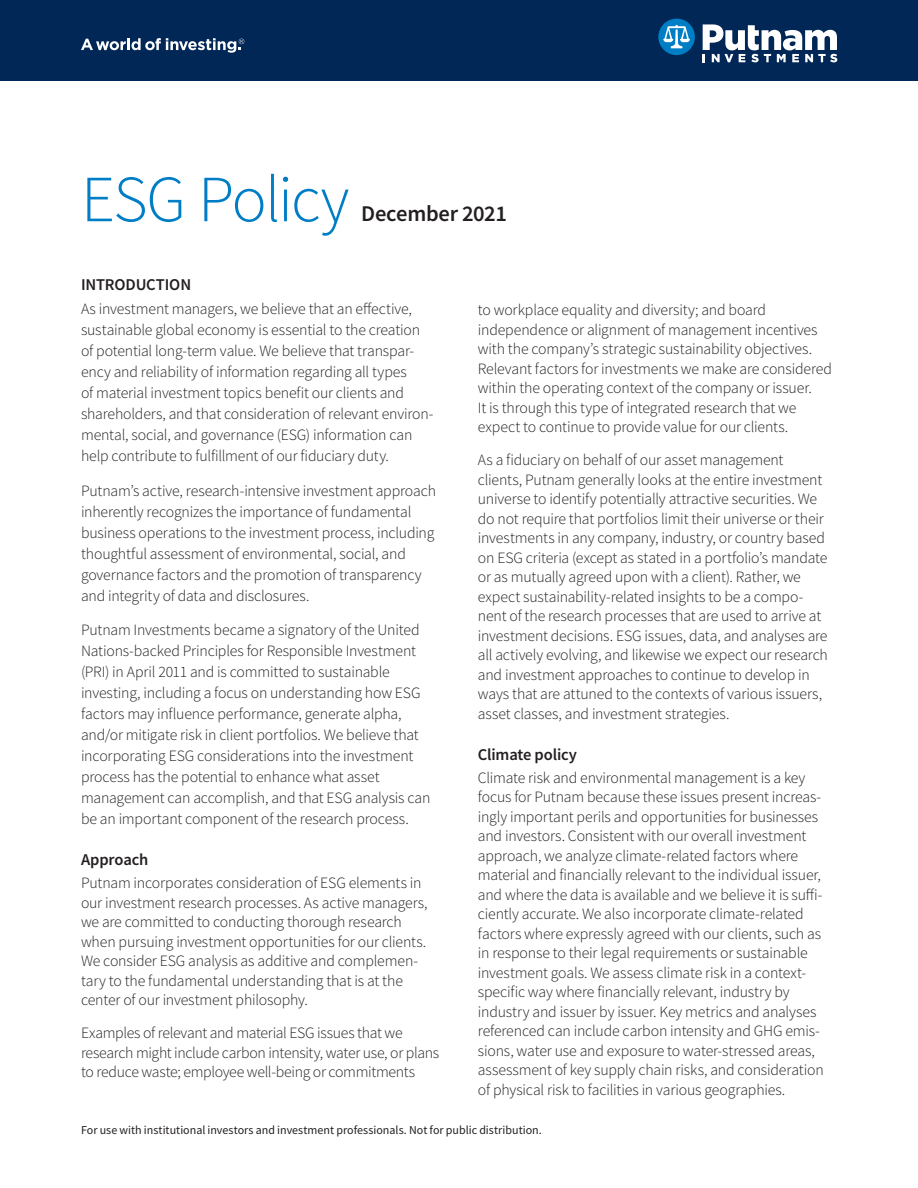
<style>
.page{position:relative;width:918px;height:1188px;background:#fff}
.page>*{position:absolute;margin:0;border:0;box-sizing:border-box;transform-origin:0 0}
.Headline{font:300 66px "Source Sans Pro";letter-spacing:-.03em;color:#007ec5}
.Headline-2{font:600 22.5px "Source Sans Pro";letter-spacing:-.01em;color:#231f20}
.Subhead_2{font:600 16.5px "Source Sans Pro";letter-spacing:-.01em;color:#231f20}
.Body{font:300 15.75px/19.5px "Source Sans Pro";letter-spacing:-.01em;color:#231f20}
.Footnote{font:12px "Source Sans Pro";color:#231f20}
</style>
<div class="page">
<div style="left:0;top:0;width:918px;height:81px;background:#002756"></div>
<svg style="left:658px;top:19px;width:37px;height:36px"></svg>
<svg style="left:703px;top:24px;width:134px;height:38px"></svg>
<svg style="left:81px;top:38px;width:163px;height:15px"></svg>
<p class="Headline" style="left:81px;top:159px;width:270px">ESG Policy</p>
<p class="Headline-2" style="left:361px;top:199px;width:147px">December 2021</p>
<p class="Subhead_2" style="left:81px;top:274px;width:112px">INTRODUCTION</p>
<p class="Body" style="left:81px;top:298px;width:354px;line-height:21px">As investment managers, we believe that an effective, sustainable global economy is essential to the creation of potential long-term value. We believe that transpar&shy;ency and reliability of information regarding all types<br>of material investment topics benefit our clients and shareholders, and that consideration of relevant environ&shy;mental, social, and governance (ESG) information can help contribute to fulfillment of our fiduciary duty.</p>
<p class="Body" style="left:81px;top:480px;width:357px;line-height:21px">Putnam’s active, research-intensive investment approach inherently recognizes the importance of fundamental business operations to the investment process, including thoughtful assessment of environmental, social, and governance factors and the promotion of transparency and integrity of data and disclosures.</p>
<p class="Body" style="left:81px;top:619px;width:351px;line-height:21px">Putnam Investments became a signatory of the United Nations-backed Principles for Responsible Investment (PRI) in April 2011 and is committed to sustainable investing, including a focus on understanding how ESG factors may influence performance, generate alpha, and/or mitigate risk in client portfolios. We believe that incorporating ESG considerations into the investment process has the potential to enhance what asset management can accomplish, and that ESG analysis can be an important component of the research process.</p>
<p class="Subhead_2" style="left:81px;top:849px;width:69px">Approach</p>
<p class="Body" style="left:81px;top:873px;width:348px">Putnam incorporates consideration of ESG elements in our investment research processes. As active managers, we are committed to conducting thorough research when pursuing investment opportunities for our clients.<br>We consider ESG analysis as additive and complemen&shy;tary to the fundamental understanding that is at the center of our investment philosophy.</p>
<p class="Body" style="left:81px;top:1023px;width:360px">Examples of relevant and material ESG issues that we research might include carbon intensity, water use, or plans to reduce waste; employee well-being or commitments</p>
<p class="Body" style="left:478px;top:300px;width:356px">to workplace equality and diversity; and board independence or alignment of management incentives with the company’s strategic sustainability objectives.<br>Relevant factors for investments we make are considered within the operating context of the company or issuer.<br>It is through this type of integrated research that we expect to continue to provide value for our clients.</p>
<p class="Body" style="left:478px;top:450px;width:352px">As a fiduciary on behalf of our asset management clients, Putnam generally looks at the entire investment universe to identify potentially attractive securities. We do not require that portfolios limit their universe or their investments in any company, industry, or country based on ESG criteria (except as stated in a portfolio’s mandate or as mutually agreed upon with a client). Rather, we expect sustainability-related insights to be a compo&shy;nent of the research processes that are used to arrive at investment decisions. ESG issues, data, and analyses are all actively evolving, and likewise we expect our research and investment approaches to continue to develop in ways that are attuned to the contexts of various issuers, asset classes, and investment strategies.</p>
<p class="Subhead_2" style="left:478px;top:744px;width:101px">Climate policy</p>
<p class="Body" style="left:478px;top:768px;width:347px">Climate risk and environmental management is a key focus for Putnam because these issues present increas&shy;ingly important perils and opportunities for businesses and investors. Consistent with our overall investment approach, we analyze climate-related factors where material and financially relevant to the individual issuer, and where the data is available and we believe it is suffi&shy;ciently accurate. We also incorporate climate-related factors where expressly agreed with our clients, such as in response to their legal requirements or sustainable investment goals. We assess climate risk in a context&shy;specific way where financially relevant, industry by industry and issuer by issuer. Key metrics and analyses referenced can include carbon intensity and GHG emis&shy;sions, water use and exposure to water-stressed areas, assessment of key supply chain risks, and consideration of physical risk to facilities in various geographies.</p>
<p class="Footnote" style="left:81px;top:1122px;width:462px">For use with institutional investors and investment professionals. Not for public distribution.</p>
</div>
